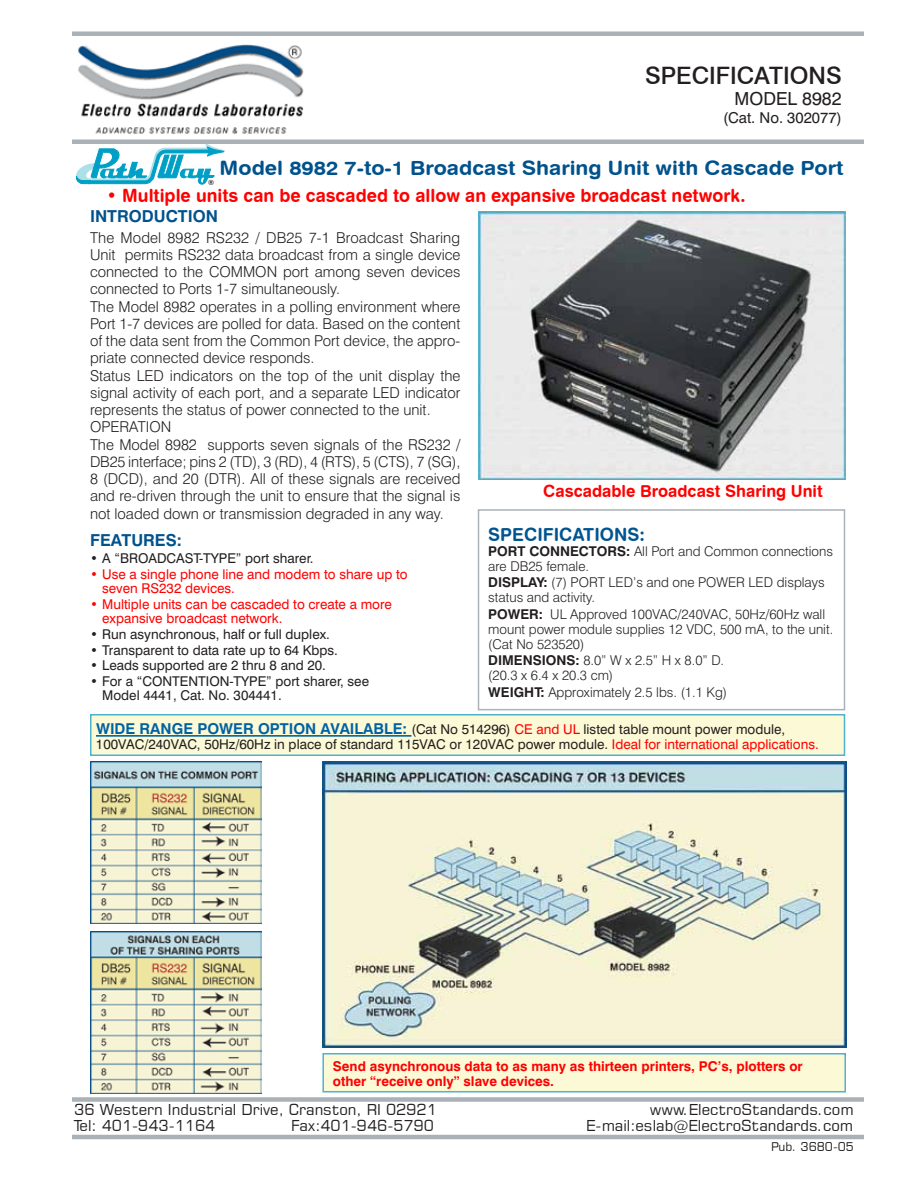
<style>
.page{position:relative;width:918px;height:1188px;background:#fff}
.page>*{position:absolute;margin:0;border:0;box-sizing:border-box;transform-origin:0 0}
.t1{font:500 24px "Swiss 721 BT";color:#231f20}
.t2{font:19.5px "Swiss 721 BT Bold Rounded";color:#00528c;scale:1.11 1}
.t3{font:18px "Swiss 721 BT Bold Rounded";color:#f00}
.t4{font:18px "Swiss 721 BT Bold Rounded";color:#005590}
.t5{font:18px "Swiss 721 BT";color:#231f20}
.t6{font:16.5px "Swiss 721 BT Bold Rounded";color:#f00}
.t7{font:700 16.5px "Swiss 721 BT";color:#00528c}
.t8{font:300 15px/17.2px "Swiss 721 BT";color:#231f20}
.t9{font:15px "Square 721 BT";color:#231f20}
.t10{font:15px "Swiss 721 BT";color:#231f20}
.t11{font:13.5px/14.2px "Swiss 721 BT";color:#231f20}
.t12{font:300 13.5px/15px "Swiss 721 BT";color:#231f20}
.t13{font:13.5px/14.2px "Swiss 721 BT";color:#f00}
.t14{font:700 13.5px/15px "Swiss 721 BT";color:#f00}
.t15{font:12px "Square 721 BT";color:#231f20}
.t16{font:7.2px "Swiss 721 BT";color:#000}
.s1{font-weight:700}
.s2{font-weight:700;font-size:15px;color:#0162a3}
.s3{color:#f00}
</style>
<div class="page">
<img style="left:478px;top:211px;width:368px;height:269px">
<img style="left:78px;top:44px;width:226px;height:90px">
<hr style="left:72px;top:32px;width:792px;height:4px;background:#aab1b7">
<hr style="left:72px;top:140px;width:792px;height:4px;background:#aab1b7">
<hr style="left:72px;top:1135px;width:792px;height:4px;background:#aab1b7">
<div style="left:72px;top:1097px;width:792px;height:5px;background:#aab1b7"></div>
<img style="left:90px;top:762px;width:171px;height:162px">
<img style="left:90px;top:931px;width:171px;height:162px">
<div style="left:478px;top:509px;width:367px;height:201px;border:2px solid #aab1b7"></div>
<div style="left:91px;top:715px;width:753px;height:40px;background:#fcf9d7"></div>
<hr style="left:96px;top:735px;width:315px;height:2px;background:#0162a3">
<div style="left:90px;top:714px;width:755px;height:42px;border:2px solid #4db3cf"></div>
<svg style="left:76px;top:143px;width:149px;height:42px"></svg>
<div style="left:323px;top:1054px;width:522px;height:38px;background:#fcf9d7"></div>
<div style="left:322px;top:1053px;width:524px;height:39px;border:2px solid #4db3cf"></div>
<img style="left:322px;top:762px;width:524px;height:286px">
<h1 class="t1" style="left:645px;top:61px;width:198px">SPECIFICATIONS</h1>
<p class="t5" style="left:735px;top:88px;width:109px">MODEL 8982</p>
<p class="t10" style="left:723px;top:109px;width:120px">(Cat. No. 302077)</p>
<h2 class="t2" style="left:220px;top:156px;width:563px">Model 8982 7-to-1 Broadcast Sharing Unit with Cascade Port</h2>
<p class="t16" style="left:208px;top:178px;width:7px">®</p>
<p class="t3" style="left:106px;top:185px;width:640px">• Multiple units can be cascaded to allow an expansive broadcast network.</p>
<p class="t7" style="left:90px;top:206px;width:130px">INTRODUCTION</p>
<p class="t8" style="left:90px;top:229px;width:372px">The Model 8982 RS232 / DB25 7-1 Broadcast Sharing Unit permits RS232 data broadcast from a single device connected to the COMMON port among seven devices connected to Ports 1-7 simultaneously.<br>The Model 8982 operates in a polling environment where Port 1-7 devices are polled for data. Based on the content of the data sent from the Common Port device, the appro&shy;priate connected device responds.<br>Status LED indicators on the top of the unit display the signal activity of each port, and a separate LED indicator represents the status of power connected to the unit.<br>OPERATION<br>The Model 8982 supports seven signals of the RS232 / DB25 interface; pins 2 (TD), 3 (RD), 4 (RTS), 5 (CTS), 7 (SG), 8 (DCD), and 20 (DTR). All of these signals are received and re-driven through the unit to ensure that the signal is not loaded down or transmission degraded in any way.</p>
<p class="t6" style="left:543px;top:481px;width:281px">Cascadable Broadcast Sharing Unit</p>
<p class="t4" style="left:488px;top:523px;width:158px">SPECIFICATIONS:</p>
<p class="t12" style="left:488px;top:543px;width:346px"><span class="s1">PORT CONNECTORS:</span> All Port and Common connections are DB25 female.</p>
<p class="t12" style="left:488px;top:575px;width:338px"><span class="s1">DISPLAY:</span> (7) PORT LED’s and one POWER LED displays status and activity.</p>
<p class="t12" style="left:488px;top:606px;width:347px"><span class="s1">POWER:</span> UL Approved 100VAC/240VAC, 50Hz/60Hz wall mount power module supplies 12 VDC, 500 mA, to the unit. (Cat No 523520)</p>
<p class="t12" style="left:488px;top:653px;width:237px"><span class="s1">DIMENSIONS:</span> 8.0” W x 2.5” H x 8.0” D. (20.3 x 6.4 x 20.3 cm)</p>
<p class="t12" style="left:488px;top:684px;width:240px"><span class="s1">WEIGHT:</span> Approximately 2.5 lbs. (1.1 Kg)</p>
<p class="t11" style="left:96px;top:722px;width:724px;line-height:15px"><span class="s2">WIDE RANGE POWER OPTION AVAILABLE:</span> (Cat No 514296) <span class="s3">CE and UL</span> listed table mount power module,<br>100VAC/240VAC, 50Hz/60Hz in place of standard 115VAC or 120VAC power module. <span class="s3">Ideal for international applications.</span></p>
<p class="t7" style="left:90px;top:530px;width:93px">FEATURES:</p>
<p class="t11" style="left:90px;top:551px;width:225px">• A “BROADCAST-TYPE” port sharer.</p>
<p class="t13" style="left:102px;top:567px;width:307px;text-indent:-12px">• Use a single phone line and modem to share up to seven RS232 devices.</p>
<p class="t13" style="left:102px;top:597px;width:291px;text-indent:-12px">• Multiple units can be cascaded to create a more expansive broadcast network.</p>
<p class="t11" style="left:90px;top:627px;width:241px">• Run asynchronous, half or full duplex.</p>
<p class="t11" style="left:90px;top:642px;width:249px">• Transparent to data rate up to 64 Kbps.</p>
<p class="t11" style="left:90px;top:658px;width:237px">• Leads supported are 2 thru 8 and 20.</p>
<p class="t11" style="left:102px;top:674px;width:268px;text-indent:-12px">• For a “CONTENTION-TYPE” port sharer, see<br>Model 4441, Cat. No. 304441.</p>
<p class="t14" style="left:333px;top:1059px;width:471px">Send asynchronous data to as many as thirteen printers, PC’s, plotters or other “receive only” slave devices.</p>
<p class="t9" style="left:74px;top:1100px;width:364px">36 Western Industrial Drive, Cranston, RI 02921</p>
<p class="t9" style="left:650px;top:1100px;width:205px">www.ElectroStandards.com</p>
<p class="t9" style="left:74px;top:1116px;width:143px">Tel: 401-943-1164</p>
<p class="t9" style="left:291px;top:1116px;width:144px">Fax:401-946-5790</p>
<p class="t9" style="left:586px;top:1116px;width:269px">E-mail:eslab@ElectroStandards.com</p>
<p class="t15" style="left:771px;top:1139px;width:85px">Pub. 3680-05</p>
</div>
